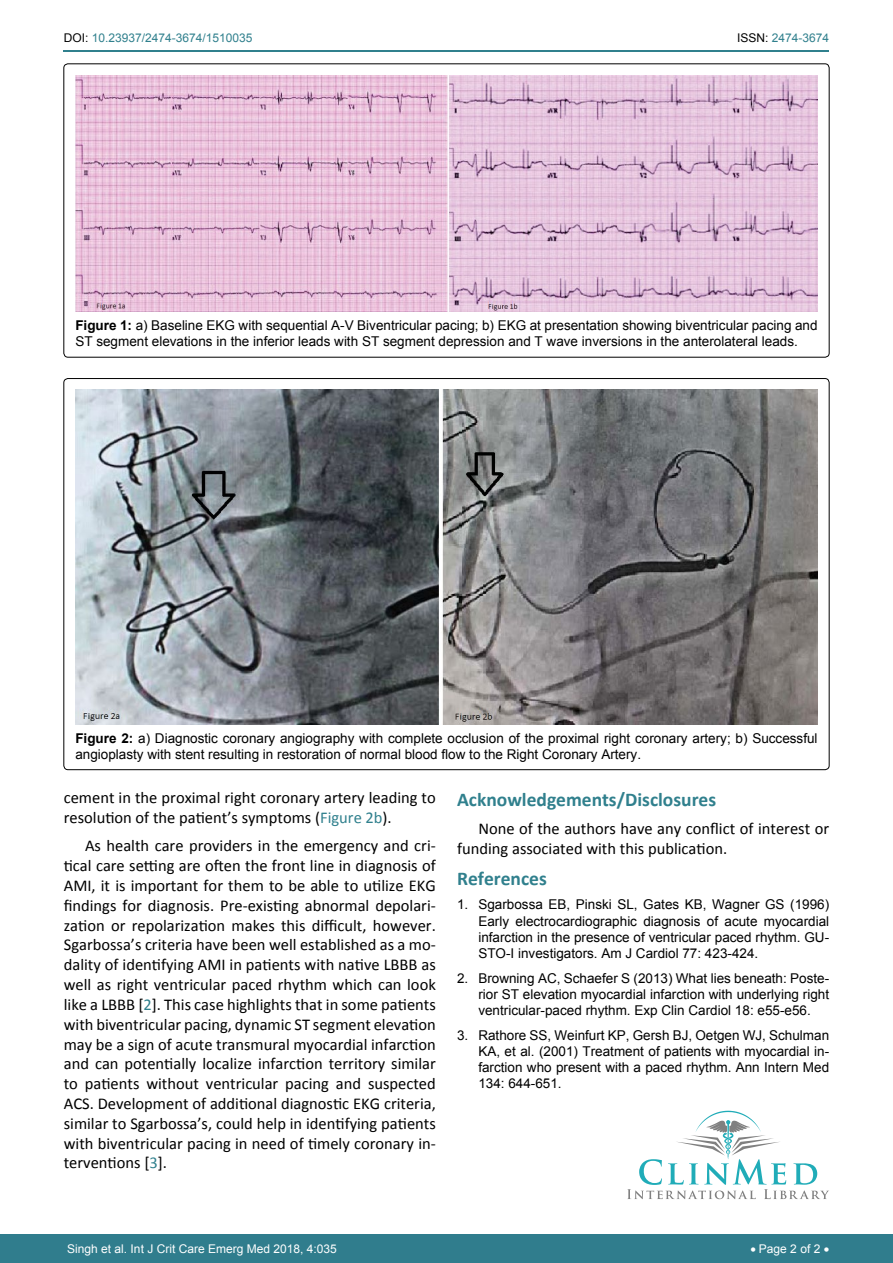
<style>
.page{position:relative;width:893px;height:1263px;background:#fff}
.page>*{position:absolute;margin:0;border:0;box-sizing:border-box;transform-origin:0 0}
.t1{font:700 19.5px "Calibri";color:#30808d}
.t2{font:16.5px/19.8px "Calibri";color:#000}
.t3{font:13.5px/16.2px "Arial";color:#000;text-align:justify}
.t4{font:12px "Arial";color:#fff}
.t5{font:12px "Arial";color:#30808d}
.s1{color:#000}
.s2{font-weight:700}
.s3{color:#30808d}
</style>
<div class="page">
<hr style="left:64px;top:50px;width:765px;height:2px;background:#30808d">
<div style="left:0;top:1234px;width:893px;height:29px;background:#307d8d"></div>
<img style="left:75px;top:75px;width:743px;height:236px">
<img style="left:75px;top:389px;width:743px;height:335px">
<svg style="left:627px;top:1111px;width:202px;height:88px"></svg>
<p class="t5" style="left:64px;top:30px;width:190px"><span class="s1">DOI:</span> 10.23937/2474-3674/1510035</p>
<p class="t5" style="left:737px;top:30px;width:94px"><span class="s1">ISSN:</span> 2474-3674</p>
<p class="t3" style="left:75px;top:317px;width:744px"><span class="s2">Figure 1:</span> a) Baseline EKG with sequential A-V Biventricular pacing; b) EKG at presentation showing biventricular pacing and<br>ST segment elevations in the inferior leads with ST segment depression and T wave inversions in the anterolateral leads.</p>
<p class="t3" style="left:75px;top:730px;width:744px"><span class="s2">Figure 2:</span> a) Diagnostic coronary angiography with complete occlusion of the proximal right coronary artery; b) Successful angioplasty with stent resulting in restoration of normal blood flow to the Right Coronary Artery.</p>
<p class="t2" style="left:64px;top:788px;width:374px">cement in the proximal right coronary artery leading to resolution of the patient’s symptoms (<span class="s3">Figure 2b</span>).</p>
<p class="t2" style="left:64px;top:836px;width:374px;text-align:justify;text-indent:21px">As health care providers in the emergency and cri&shy;tical care setting are often the front line in diagnosis of AMI, it is important for them to be able to utilize EKG findings for diagnosis. Pre-existing abnormal depolari&shy;zation or repolarization makes this difficult, however.<br>Sgarbossa’s criteria have been well established as a mo&shy;dality of identifying AMI in patients with native LBBB as well as right ventricular paced rhythm which can look like a LBBB [<span class="s3">2</span>]. This case highlights that in some patients with biventricular pacing, dynamic ST segment elevation may be a sign of acute transmural myocardial infarction and can potentially localize infarction territory similar to patients without ventricular pacing and suspected ACS. Development of additional diagnostic EKG criteria, similar to Sgarbossa’s, could help in identifying patients with biventricular pacing in need of timely coronary in&shy;terventions [<span class="s3">3</span>].</p>
<p class="t1" style="left:457px;top:787px;width:261px">Acknowledgements/Disclosures</p>
<p class="t2" style="left:457px;top:819px;width:374px;text-indent:21px">None of the authors have any conflict of interest or funding associated with this publication.</p>
<p class="t1" style="left:457px;top:866px;width:91px">References</p>
<p class="t3" style="left:478px;top:897px;width:352px;text-indent:-21px">1. Sgarbossa EB, Pinski SL, Gates KB, Wagner GS (1996)<br>Early electrocardiographic diagnosis of acute myocardial infarction in the presence of ventricular paced rhythm. GU-STO-I investigators. Am J Cardiol 77: 423-424.</p>
<p class="t3" style="left:478px;top:970px;width:352px;text-indent:-21px">2. Browning AC, Schaefer S (2013) What lies beneath: Poste&shy;rior ST elevation myocardial infarction with underlying right ventricular-paced rhythm. Exp Clin Cardiol 18: e55-e56.</p>
<p class="t3" style="left:478px;top:1027px;width:352px;text-indent:-21px">3. Rathore SS, Weinfurt KP, Gersh BJ, Oetgen WJ, Schulman KA, et al. (2001) Treatment of patients with myocardial in&shy;farction who present with a paced rhythm. Ann Intern Med 134: 644-651.</p>
<p class="t4" style="left:67px;top:1241px;width:271px">Singh et al. Int J Crit Care Emerg Med 2018, 4:035</p>
<p class="t4" style="left:750px;top:1241px;width:80px">• Page 2 of 2 •</p>
</div>
